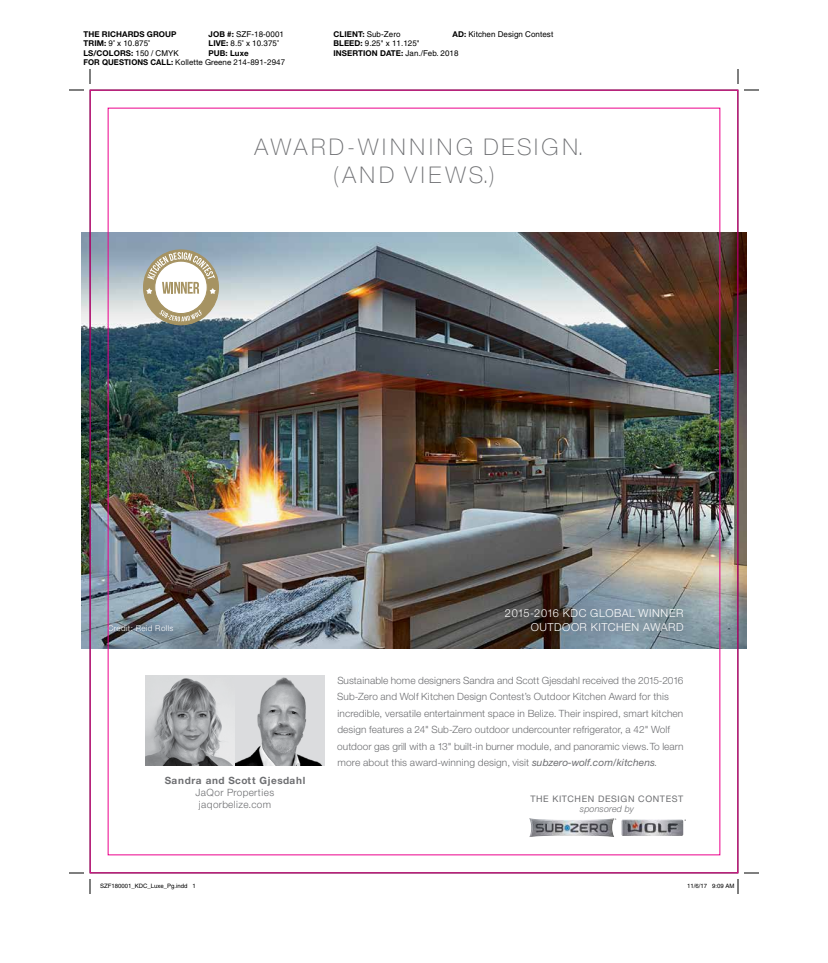
<style>
.page{position:relative;width:828px;height:963px;background:#fff}
.page>*{position:absolute;margin:0;border:0;box-sizing:border-box;transform-origin:0 0}
.t1{font:100 23px/27.6px "Helvetica Neue";letter-spacing:.155em;color:#6d6e71;text-align:center}
.t2{font:300 11px/13.2px "Helvetica Neue";letter-spacing:.05em;color:#fff;text-align:right}
.t3{font:300 10px/16.5px "Helvetica Neue";letter-spacing:.01em;color:#6d6e71}
.t4{font:300 10px/12px "Helvetica Neue";letter-spacing:.035em;color:#6d6e71;text-align:center}
.t5{font:700 10px "Helvetica Neue";letter-spacing:.055em;color:#6d6e71}
.t6{font:9px "Helvetica Neue";letter-spacing:.07em;color:#6d6e71}
.t7{font:italic 300 9px "Helvetica Neue";letter-spacing:.01em;color:#6d6e71}
.t8{font:8px "Helvetica";letter-spacing:.01em;color:#000}
.t9{font:700 8px "Helvetica Neue LT Std";letter-spacing:.01em;color:#000}
.t10{font:8px "Helvetica Neue LT Std";letter-spacing:.01em;color:#000}
.t11{font:300 8px "Helvetica Neue";letter-spacing:.05em;color:#fff}
.t12{font:6px "Helvetica";color:#000}
.s1{font-family:"Helvetica Neue LT Std";font-weight:700}
.s2{font-stretch:condensed}
.s3{font-family:"Helvetica";font-weight:400}
.s4{font-weight:700}
.s5{font-weight:400;font-style:italic}
</style>
<div class="page">
<img style="left:81px;top:232px;width:666px;height:417px">
<img style="left:145px;top:676px;width:180px;height:90px">
<div style="left:493px;top:596px;width:206px;height:50px;background:#000;opacity:.75"></div>
<img style="left:529px;top:818px;width:154px;height:19px">
<svg style="left:143px;top:249px;width:76px;height:76px"></svg>
<svg style="left:69px;top:69px;width:22px;height:22px"></svg>
<svg style="left:69px;top:872px;width:22px;height:22px"></svg>
<svg style="left:737px;top:69px;width:22px;height:22px"></svg>
<svg style="left:687px;top:872px;width:72px;height:22px"></svg>
<p class="t9" style="left:84px;top:29px;width:95px">THE RICHARDS GROUP</p>
<p class="t8" style="left:209px;top:30px;width:77px"><span class="s1">JOB #:</span> SZF-18-0001</p>
<p class="t8" style="left:334px;top:30px;width:69px"><span class="s1">CLIENT:</span> Sub-Zero</p>
<p class="t8" style="left:453px;top:30px;width:102px"><span class="s1">AD:</span> Kitchen Design Contest</p>
<p class="t8" style="left:84px;top:39px;width:68px"><span class="s1">TRIM:</span> 9<span class="s2">"</span> x 10.875<span class="s2">"</span></p>
<p class="t8" style="left:209px;top:39px;width:72px"><span class="s1">LIVE:</span> 8.5<span class="s2">"</span> x 10.375<span class="s2">"</span></p>
<p class="t8" style="left:334px;top:39px;width:88px"><span class="s1">BLEED:</span> 9.25" x 11.125"</p>
<p class="t9" style="left:84px;top:48px;width:97px">LS/COLORS: <span class="s3">150 / CMYK</span></p>
<p class="t9" style="left:209px;top:48px;width:42px">PUB: Luxe</p>
<p class="t9" style="left:334px;top:48px;width:127px">INSERTION DATE: <span class="s3">Jan./Feb. 2018</span></p>
<p class="t10" style="left:84px;top:58px;width:203px"><span class="s4">FOR QUESTIONS CALL:</span> Kollette Greene 214-891-2947</p>
<h1 class="t1" style="left:254px;top:133px;width:331px">AWARD-WINNING DESIGN. (AND VIEWS.)</h1>
<p class="t11" style="left:108px;top:623px;width:67px">Credit: Reid Rolls</p>
<p class="t2" style="left:505px;top:607px;width:180px">2015-2016 KDC GLOBAL WINNER<br>OUTDOOR KITCHEN AWARD</p>
<p class="t3" style="left:337px;top:672px;width:348px">Sustainable home designers Sandra and Scott Gjesdahl received the 2015-2016<br>Sub-Zero and Wolf Kitchen Design Contest’s Outdoor Kitchen Award for this incredible, versatile entertainment space in Belize. Their inspired, smart kitchen design features a 24" Sub-Zero outdoor undercounter refrigerator, a 42" Wolf outdoor gas grill with a 13" built-in burner module, and panoramic views. To learn more about this award-winning design, visit <span class="s5">subzero-wolf.com/kitchens</span>.</p>
<p class="t5" style="left:165px;top:774px;width:142px">Sandra and Scott Gjesdahl</p>
<p class="t4" style="left:196px;top:786px;width:80px">JaQor Properties jaqorbelize.com</p>
<p class="t6" style="left:530px;top:794px;width:154px">THE KITCHEN DESIGN CONTEST</p>
<p class="t7" style="left:580px;top:804px;width:56px">sponsored by</p>
<p class="t12" style="left:100px;top:882px;width:97px">SZF180001_KDC_Luxe_Pg.indd 1</p>
<p class="t12" style="left:687px;top:882px;width:49px">11/6/17 9:09 AM</p>
</div>
